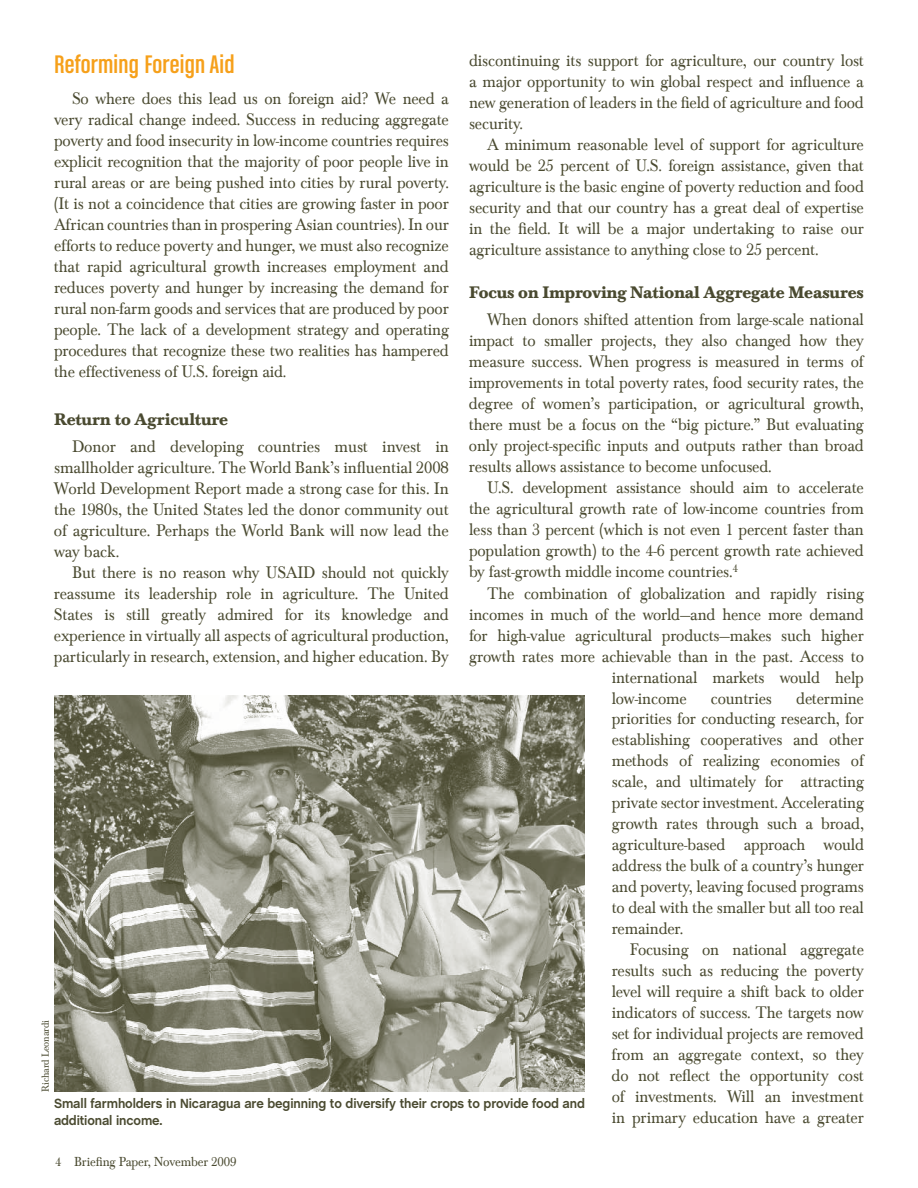
<style>
.page{position:relative;width:918px;height:1188px;background:#fff}
.page>*{position:absolute;margin:0;border:0;box-sizing:border-box;transform-origin:0 0}
.t1{font:27px "Chalet Comprime Cologne Sixty";letter-spacing:.01em;color:#f6a01a;scale:1.1 1}
.t2{font:17.25px/21px "Baskerville Com";letter-spacing:-.01em;color:#4a4a30;text-align:justify;scale:.95 1}
.t3{font:17.25px/21px "Baskerville Com";letter-spacing:-.01em;color:#4a4a30;text-align:justify;scale:.96 1}
.t4{font:700 17.25px "Baskerville Com";letter-spacing:-.01em;color:#4a4a30;scale:.95 1}
.t5{font:700 13.5px/16.2px "Chalet";letter-spacing:-.01em;color:#4a4a30;scale:.95 1}
.t6{font:13.5px "Baskerville Com";letter-spacing:-.01em;color:#4a4a30;scale:.95 1}
.t7{font:10.5px "Baskerville Com";letter-spacing:-.01em;color:#4a4a30;scale:.95 1}
</style>
<div class="page">
<img style="left:54px;top:695px;width:531px;height:396px">
<h1 class="t1" style="left:54px;top:49px;width:166px">Reforming Foreign Aid</h1>
<p class="t2" style="left:54px;top:88px;width:417px;text-indent:18px">So where does this lead us on foreign aid? We need a very radical change indeed. Success in reducing aggregate poverty and food insecurity in low-income countries requires explicit recognition that the majority of poor people live in rural areas or are being pushed into cities by rural poverty. (It is not a coincidence that cities are growing faster in poor African countries than in prospering Asian countries). In our efforts to reduce poverty and hunger, we must also recognize that rapid agricultural growth increases employment and reduces poverty and hunger by increasing the demand for rural non-farm goods and services that are produced by poor people. The lack of a development strategy and operating procedures that recognize these two realities has hampered the effectiveness of U.S. foreign aid.</p>
<p class="t4" style="left:54px;top:408px;width:185px">Return to Agriculture</p>
<p class="t3" style="left:54px;top:437px;width:413px;text-indent:18px">Donor and developing countries must invest in smallholder agriculture. The World Bank’s influential 2008<br>World Development Report made a strong case for this. In the 1980s, the United States led the donor community out of agriculture. Perhaps the World Bank will now lead the way back.</p>
<p class="t2" style="left:54px;top:563px;width:417px;text-indent:18px">But there is no reason why USAID should not quickly reassume its leadership role in agriculture. The United States is still greatly admired for its knowledge and experience in virtually all aspects of agricultural production, particularly in research, extension, and higher education. By</p>
<p class="t2" style="left:469px;top:50px;width:417px">discontinuing its support for agriculture, our country lost a major opportunity to win global respect and influence a new generation of leaders in the field of agriculture and food security.</p>
<p class="t2" style="left:469px;top:134px;width:417px;text-indent:18px">A minimum reasonable level of support for agriculture would be 25 percent of U.S. foreign assistance, given that agriculture is the basic engine of poverty reduction and food security and that our country has a great deal of expertise in the field. It will be a major undertaking to raise our agriculture assistance to anything close to 25 percent.</p>
<p class="t4" style="left:469px;top:281px;width:417px">Focus on Improving National Aggregate Measures</p>
<p class="t2" style="left:469px;top:310px;width:417px;text-indent:18px">When donors shifted attention from large-scale national impact to smaller projects, they also changed how they measure success. When progress is measured in terms of improvements in total poverty rates, food security rates, the degree of women’s participation, or agricultural growth, there must be a focus on the “big picture.” But evaluating only project-specific inputs and outputs rather than broad results allows assistance to become unfocused.</p>
<p class="t2" style="left:469px;top:478px;width:417px;text-indent:18px">U.S. development assistance should aim to accelerate the agricultural growth rate of low-income countries from less than 3 percent (which is not even 1 percent faster than population growth) to the 4-6 percent growth rate achieved by fast-growth middle income countries.<sup>4</sup></p>
<p class="t2" style="left:487px;top:583px;width:398px">The combination of globalization and rapidly rising</p>
<p class="t2" style="left:469px;top:604px;width:417px">incomes in much of the world—and hence more demand</p>
<p class="t2" style="left:469px;top:625px;width:417px">for high-value agricultural products—makes such higher</p>
<p class="t2" style="left:469px;top:646px;width:417px">growth rates more achievable than in the past. Access to</p>
<p class="t2" style="left:612px;top:667px;width:267px">international markets would help</p>
<p class="t2" style="left:612px;top:688px;width:81px">low-income</p>
<p class="t2" style="left:711px;top:688px;width:66px">countries</p>
<p class="t2" style="left:612px;top:688px;width:267px;text-indent:185px">determine priorities for conducting research, for establishing cooperatives and other methods of realizing economies of scale, and ultimately for attracting private sector investment. Accelerating growth rates through such a broad, agriculture-based approach would address the bulk of a country’s hunger and poverty, leaving focused programs to deal with the smaller but all too real remainder.</p>
<p class="t2" style="left:612px;top:940px;width:267px;text-indent:18px">Focusing on national aggregate results such as reducing the poverty level will require a shift back to older indicators of success. The targets now set for individual projects are removed from an aggregate context, so they do not reflect the opportunity cost of investments. Will an investment in primary education have a greater</p>
<p class="t7" style="left:39px;top:1092px;width:77px;rotate:-90deg">Richard Leonardi</p>
<p class="t5" style="left:54px;top:1097px;width:560px">Small farmholders in Nicaragua are beginning to diversify their crops to provide food and additional income.</p>
<p class="t6" style="left:55px;top:1154px;width:192px">4 Briefing Paper, November 2009</p>
</div>
